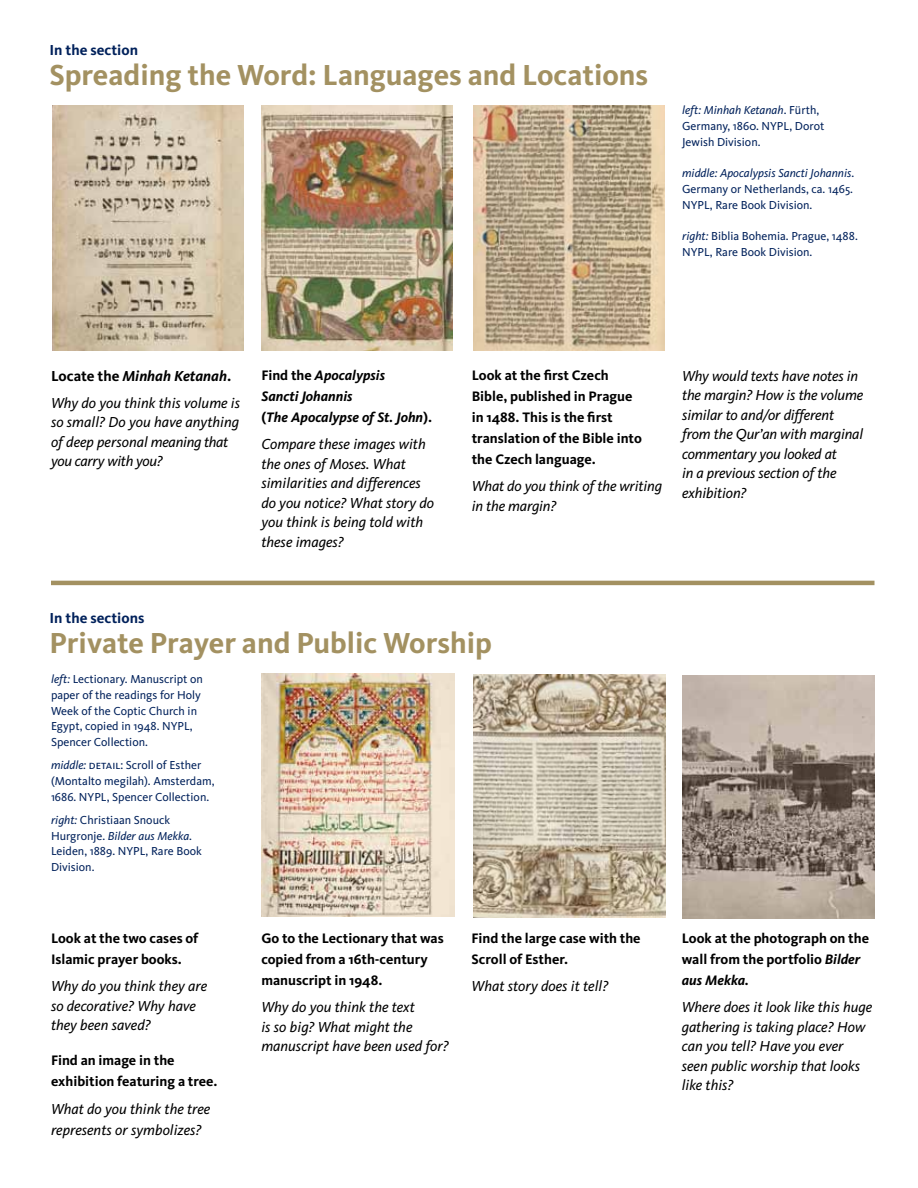
<style>
.page{position:relative;width:918px;height:1188px;background:#fff}
.page>*{position:absolute;margin:0;border:0;box-sizing:border-box;transform-origin:0 0}
.t1{font:700 30px "Kievit";color:#a39161}
.t2{font:italic 15px/19.5px "Kievit";color:#000}
.t3{font:700 15px "Kievit";letter-spacing:.005em;color:#00215b}
.t4{font:700 14.25px/21px "Kievit";color:#000}
.t5{font:italic 700 14.25px/21px "Kievit";color:#000}
.t6{font:12px/15.8px "Kievit";color:#00215b}
.s1{font-style:italic}
.s2{font-weight:700;font-style:normal}
.s3{font-weight:700}
.s4{font-style:normal}
.s5{font-family:"Kievit Book SC"}
</style>
<div class="page">
<img style="left:52px;top:105px;width:191px;height:246px">
<img style="left:262px;top:105px;width:191px;height:245px">
<img style="left:473px;top:105px;width:191px;height:245px">
<hr style="left:51px;top:581px;width:823px;height:4px;background:#a39161">
<img style="left:261px;top:674px;width:193px;height:243px">
<img style="left:473px;top:674px;width:192px;height:243px">
<img style="left:682px;top:675px;width:192px;height:243px">
<p class="t3" style="left:50px;top:41px;width:90px">I n the section</p>
<h1 class="t1" style="left:50px;top:57px;width:600px">Spreading the Word: Languages and Locations</h1>
<p class="t6" style="left:682px;top:102px;width:144px"><span class="s1">left: Minhah Ketanah</span>. Fürth,<br>Germany, 1860. NYPL, Dorot<br>Jewish Division.</p>
<p class="t6" style="left:682px;top:165px;width:174px;text-align:justify"><span class="s1">middle: Apocalypsis Sancti Johannis</span>.<br>Germany or Netherlands, ca. 1465.<br>NYPL, Rare Book Division.</p>
<p class="t6" style="left:682px;top:228px;width:177px"><span class="s1">right:</span> Biblia Bohemia. Prague, 1488.<br>NYPL, Rare Book Division.</p>
<p class="t2" style="left:51px;top:362px;width:191px;line-height:27px"><span class="s2">Locate the</span> <span class="s3">Minhah Ketanah</span><span class="s2">.<br></span>Why do you think this volume is</p>
<p class="t2" style="left:51px;top:412px;width:190px">so small? Do you have anything of deep personal meaning that you carry with you?</p>
<p class="t5" style="left:261px;top:365px;width:172px"><span class="s4">Find the</span> Apocalypsis<br>Sancti Johannis<br><span class="s4">(</span>The Apocalypse of St. John<span class="s4">).</span></p>
<p class="t2" style="left:261px;top:434px;width:174px">Compare these images with the ones of Moses. What similarities and differences do you notice? What story do you think is being told with these images?</p>
<p class="t4" style="left:472px;top:365px;width:172px">Look at the first Czech<br>Bible, published in Prague in 1488. This is the first translation of the Bible into the Czech language.</p>
<p class="t2" style="left:472px;top:476px;width:192px">What do you think of the writing in the margin?</p>
<p class="t2" style="left:682px;top:366px;width:183px">Why would texts have notes in the margin? How is the volume similar to and/or different from the Qur’an with marginal commentary you looked at<br>in a previous section of the exhibition?</p>
<p class="t3" style="left:50px;top:608px;width:96px">I n the sections</p>
<h1 class="t1" style="left:50px;top:624px;width:444px">Private Prayer and Public Worship</h1>
<p class="t6" style="left:51px;top:671px;width:153px"><span class="s1">left:</span> Lectionary. Manuscript on paper of the readings for Holy<br>Week of the Coptic Church in<br>Egypt, copied in 1948. NYPL,<br>Spencer Collection.</p>
<p class="t6" style="left:51px;top:757px;width:165px"><span class="s1">middle:</span> <span class="s5">detail:</span> Scroll of Esther (Montalto megilah). Amsterdam,<br>1686. NYPL, Spencer Collection.</p>
<p class="t6" style="left:51px;top:812px;width:153px"><span class="s1">right:</span> Christiaan Snouck<br>Hurgronje. <span class="s1">Bilder aus Mekka</span>.<br>Leiden, 1889. NYPL, Rare Book<br>Division.</p>
<p class="t4" style="left:51px;top:928px;width:149px">Look at the two cases of<br>Islamic prayer books.</p>
<p class="t2" style="left:51px;top:976px;width:158px">Why do you think they are so decorative? Why have they been saved?</p>
<p class="t4" style="left:51px;top:1049px;width:168px">Find an image in the exhibition featuring a tree.</p>
<p class="t2" style="left:51px;top:1099px;width:161px;line-height:21px">What do you think the tree represents or symbolizes?</p>
<p class="t4" style="left:261px;top:928px;width:184px">Go to the Lectionary that was copied from a 16th-century manuscript in 1948.</p>
<p class="t2" style="left:261px;top:997px;width:189px">Why do you think the text<br>is so big? What might the manuscript have been used for?</p>
<p class="t4" style="left:472px;top:928px;width:171px">Find the large case with the<br>Scroll of Esther.</p>
<p class="t2" style="left:472px;top:976px;width:138px">What story does it tell?</p>
<p class="t4" style="left:682px;top:928px;width:189px">Look at the photograph on the wall from the portfolio <span class="s1">Bilder aus Mekka.</span></p>
<p class="t2" style="left:682px;top:997px;width:192px">Where does it look like this huge gathering is taking place? How can you tell? Have you ever seen public worship that looks like this?</p>
</div>
